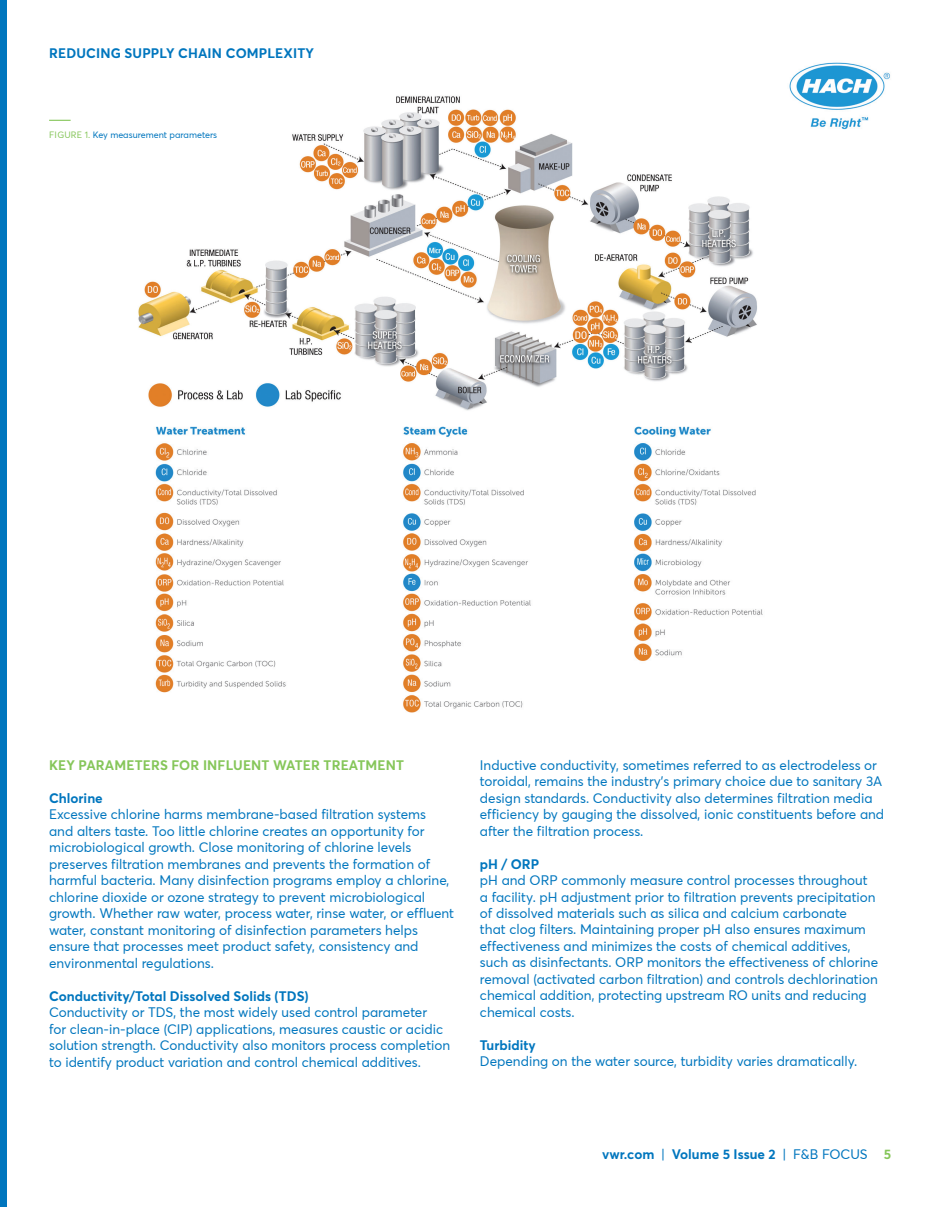
<style>
.page{position:relative;width:932px;height:1207px;background:#fff}
.page>*{position:absolute;margin:0;border:0;box-sizing:border-box;transform-origin:0 0}
.t1{font:13.5px/16.5px "Averta";color:#0076be}
.t2{font:700 13.5px "Averta";color:#0076be}
.t3{font:700 13.5px "Averta";letter-spacing:.01em;color:#86c65a}
.t4{font:9px "Averta";color:#0076be}
.s1{color:#86c65a}
.s2{font-weight:400}
</style>
<div class="page">
<div style="left:0;top:0;width:7px;height:1207px;background:#0076be"></div>
<img style="left:155px;top:426px;width:131px;height:267px">
<img style="left:403px;top:426px;width:128px;height:287px">
<img style="left:634px;top:426px;width:129px;height:235px">
<img style="left:789px;top:62px;width:101px;height:68px">
<img style="left:138px;top:96px;width:619px;height:315px">
<svg style="left:49px;top:120px;width:22px;height:1px"></svg>
<p class="t2" style="left:49px;top:43px;width:266px">REDUCING SUPPLY CHAIN COMPLEXITY</p>
<p class="t4" style="left:49px;top:128px;width:169px"><span class="s1">FIGURE 1.</span> Key measurement parameters</p>
<p class="t3" style="left:49px;top:755px;width:356px">KEY PARAMETERS FOR INFLUENT WATER TREATMENT</p>
<p class="t2" style="left:49px;top:788px;width:55px">Chlorine</p>
<p class="t1" style="left:49px;top:805px;width:406px">Excessive chlorine harms membrane-based filtration systems<br>and alters taste. Too little chlorine creates an opportunity for microbiological growth. Close monitoring of chlorine levels preserves filtration membranes and prevents the formation of harmful bacteria. Many disinfection programs employ a chlorine, chlorine dioxide or ozone strategy to prevent microbiological growth. Whether raw water, process water, rinse water, or effluent water, constant monitoring of disinfection parameters helps ensure that processes meet product safety, consistency and environmental regulations.</p>
<p class="t2" style="left:49px;top:986px;width:261px">Conductivity/Total Dissolved Solids (TDS)</p>
<p class="t1" style="left:49px;top:1003px;width:402px">Conductivity or TDS, the most widely used control parameter<br>for clean-in-place (CIP) applications, measures caustic or acidic solution strength. Conductivity also monitors process completion to identify product variation and control chemical additives.</p>
<p class="t1" style="left:480px;top:756px;width:405px">Inductive conductivity, sometimes referred to as electrodeless or toroidal, remains the industry’s primary choice due to sanitary 3A design standards. Conductivity also determines filtration media efficiency by gauging the dissolved, ionic constituents before and after the filtration process.</p>
<p class="t2" style="left:480px;top:854px;width:61px">pH / ORP</p>
<p class="t1" style="left:480px;top:871px;width:399px">pH and ORP commonly measure control processes throughout a facility. pH adjustment prior to filtration prevents precipitation of dissolved materials such as silica and calcium carbonate<br>that clog filters. Maintaining proper pH also ensures maximum effectiveness and minimizes the costs of chemical additives, such as disinfectants. ORP monitors the effectiveness of chlorine removal (activated carbon filtration) and controls dechlorination chemical addition, protecting upstream RO units and reducing chemical costs.</p>
<p class="t2" style="left:480px;top:1036px;width:57px">Turbidity</p>
<p class="t1" style="left:480px;top:1053px;width:379px">Depending on the water source, turbidity varies dramatically.</p>
<p class="t2" style="left:602px;top:1145px;width:267px">vwr.com <span class="s2">|</span> Volume 5 Issue 2 <span class="s2">| F&amp;B FOCUS</span></p>
<p class="t3" style="left:883px;top:1145px;width:9px">5</p>
</div>
